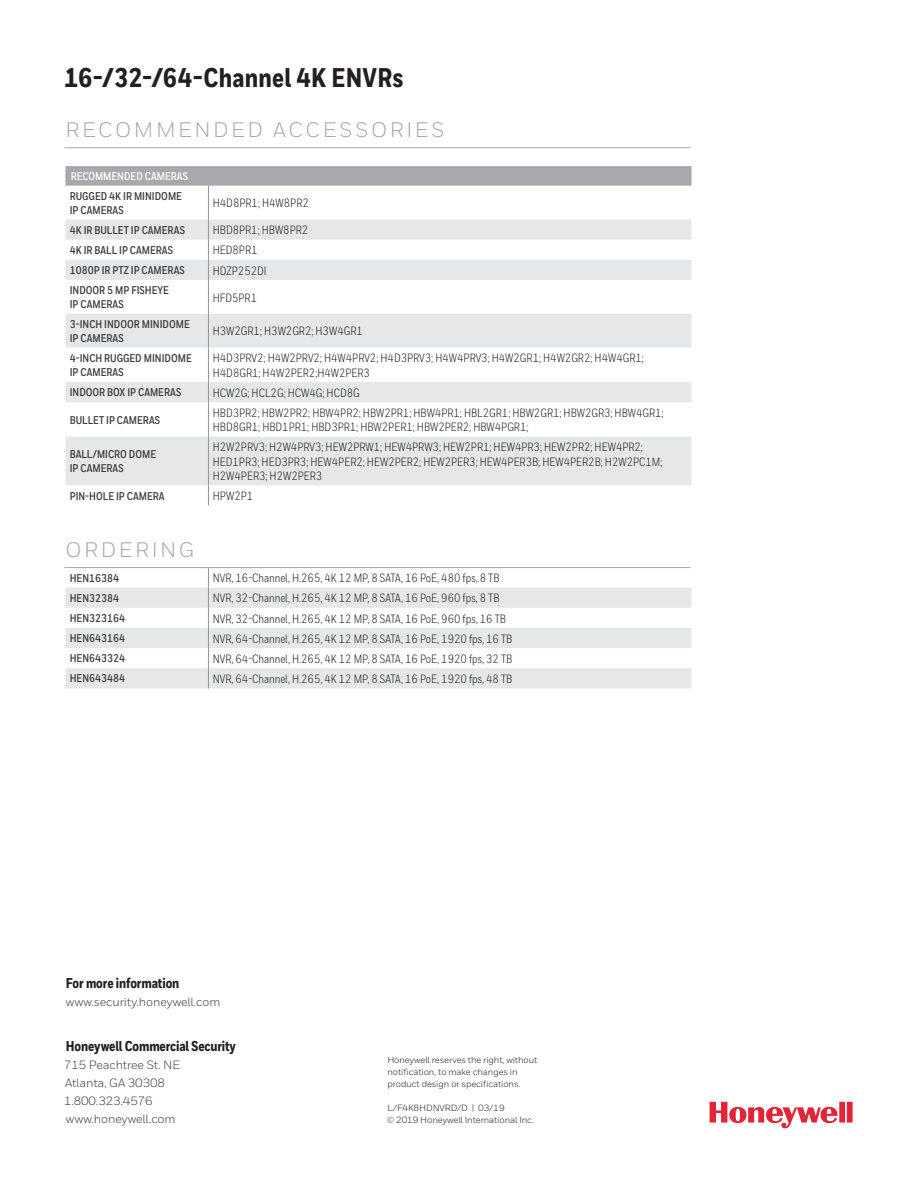
<style>
.page{position:relative;width:918px;height:1188px;background:#fff}
.page>*{position:absolute;margin:0;border:0;box-sizing:border-box;transform-origin:0 0}
.Datasheet__Specifica{font:800 27px "Honeywell Cond";letter-spacing:.01em;color:#231f20}
.Datasheet__Sidebar_H{font:21px "Honeywell Sans";letter-spacing:.12em;color:#a8a9ad}
.Cover__Address_Block{font:800 14.25px "Honeywell Cond";letter-spacing:-.01em;color:#231f20}
.Table__Body{font:12px/14.2px "Honeywell Cond";color:#231f20}
.Cover__Address_Block-2{font:12px "Honeywell Sans";letter-spacing:-.01em;color:#3e3e3f}
.Table__Body__Bold__A{font:700 11.25px/14.2px "Honeywell Cond";color:#3e3e3f}
.Table__Header__All_C{font:700 11.25px "Honeywell Cond";color:#fff}
.Cover__Copyright{font:9px/12px "Honeywell Sans";letter-spacing:-.01em;color:#231f20}
</style>
<div class="page">
<svg style="left:710px;top:1102px;width:143px;height:27px"></svg>
<hr style="left:64px;top:567px;width:626px;height:1px;background:#a8a9ad">
<hr style="left:64px;top:147px;width:626px;height:1px;background:#a8a9ad">
<svg style="left:65px;top:588px;width:627px;height:100px;fill:#e6e7e9"></svg>
<svg style="left:208px;top:568px;width:1px;height:120px"></svg>
<div style="left:65px;top:166px;width:627px;height:20px;background:#a8a9ad"></div>
<svg style="left:65px;top:219px;width:627px;height:266px;fill:#e6e7e9"></svg>
<hr style="left:208px;top:186px;width:1px;height:33px;background:#939598">
<svg style="left:208px;top:219px;width:1px;height:61px"></svg>
<hr style="left:208px;top:280px;width:1px;height:34px;background:#939598">
<hr style="left:208px;top:314px;width:1px;height:34px;background:#939598">
<hr style="left:208px;top:348px;width:1px;height:34px;background:#939598">
<svg style="left:208px;top:382px;width:1px;height:20px"></svg>
<hr style="left:208px;top:402px;width:1px;height:35px;background:#939598">
<hr style="left:208px;top:437px;width:1px;height:48px;background:#939598">
<svg style="left:208px;top:485px;width:1px;height:20px"></svg>
<p class="Datasheet__Specifica" style="left:64px;top:61px;width:341px">16-/32-/64-Channel 4K ENVRs</p>
<p class="Datasheet__Sidebar_H" style="left:65px;top:118px;width:380px">RECOMMENDED ACCESSORIES</p>
<p class="Table__Header__All_C" style="left:71px;top:170px;width:119px">RECOMMENDED CAMERAS</p>
<p class="Table__Body__Bold__A" style="left:70px;top:189px;width:114px">RUGGED 4K IR MINIDOME<br>IP CAMERAS</p>
<p class="Table__Body" style="left:213px;top:196px;width:98px">H4D8PR1; H4W8PR2</p>
<p class="Table__Body__Bold__A" style="left:70px;top:223px;width:117px">4K IR BULLET IP CAMERAS</p>
<p class="Table__Body" style="left:213px;top:223px;width:97px">HBD8PR1; HBW8PR2</p>
<p class="Table__Body__Bold__A" style="left:70px;top:243px;width:105px">4K IR BALL IP CAMERAS</p>
<p class="Table__Body" style="left:213px;top:243px;width:46px">HED8PR1</p>
<p class="Table__Body__Bold__A" style="left:70px;top:264px;width:117px">1080P IR PTZ IP CAMERAS</p>
<p class="Table__Body" style="left:213px;top:263px;width:55px">HDZP252DI</p>
<p class="Table__Body__Bold__A" style="left:70px;top:283px;width:101px">INDOOR 5 MP FISHEYE<br>IP CAMERAS</p>
<p class="Table__Body" style="left:213px;top:290px;width:46px">HFD5PR1</p>
<p class="Table__Body__Bold__A" style="left:70px;top:317px;width:122px">3-INCH INDOOR MINIDOME<br>IP CAMERAS</p>
<p class="Table__Body" style="left:213px;top:324px;width:152px">H3W2GR1; H3W2GR2; H3W4GR1</p>
<p class="Table__Body__Bold__A" style="left:70px;top:351px;width:124px">4-INCH RUGGED MINIDOME<br>IP CAMERAS</p>
<p class="Table__Body" style="left:213px;top:351px;width:433px">H4D3PRV2; H4W2PRV2; H4W4PRV2; H4D3PRV3; H4W4PRV3; H4W2GR1; H4W2GR2; H4W4GR1;<br>H4D8GR1; H4W2PER2;H4W2PER3</p>
<p class="Table__Body__Bold__A" style="left:70px;top:386px;width:113px">INDOOR BOX IP CAMERAS</p>
<p class="Table__Body" style="left:213px;top:386px;width:149px">HCW2G; HCL2G; HCW4G; HCD8G</p>
<p class="Table__Body__Bold__A" style="left:70px;top:413px;width:92px">BULLET IP CAMERAS</p>
<p class="Table__Body" style="left:213px;top:406px;width:452px">HBD3PR2; HBW2PR2; HBW4PR2; HBW2PR1; HBW4PR1; HBL2GR1; HBW2GR1; HBW2GR3; HBW4GR1;<br>HBD8GR1; HBD1PR1; HBD3PR1; HBW2PER1; HBW2PER2; HBW4PGR1;</p>
<p class="Table__Body__Bold__A" style="left:70px;top:447px;width:88px">BALL/MICRO DOME<br>IP CAMERAS</p>
<p class="Table__Body" style="left:213px;top:440px;width:451px">H2W2PRV3; H2W4PRV3; HEW2PRW1; HEW4PRW3; HEW2PR1; HEW4PR3; HEW2PR2; HEW4PR2;<br>HED1PR3; HED3PR3; HEW4PER2; HEW2PER2; HEW2PER3; HEW4PER3B; HEW4PER2B; H2W2PC1M;<br>H2W4PER3; H2W2PER3</p>
<p class="Table__Body__Bold__A" style="left:70px;top:489px;width:96px">PIN-HOLE IP CAMERA</p>
<p class="Table__Body" style="left:213px;top:489px;width:42px">HPW2P1</p>
<p class="Datasheet__Sidebar_H" style="left:65px;top:537px;width:130px">ORDERING</p>
<p class="Table__Body__Bold__A" style="left:70px;top:571px;width:51px">HEN16384</p>
<p class="Table__Body" style="left:213px;top:571px;width:288px">NVR, 16-Channel, H.265, 4K 12 MP, 8 SATA, 16 PoE, 480 fps, 8 TB</p>
<p class="Table__Body__Bold__A" style="left:70px;top:591px;width:51px">HEN32384</p>
<p class="Table__Body" style="left:213px;top:591px;width:288px">NVR, 32-Channel, H.265, 4K 12 MP, 8 SATA, 16 PoE, 960 fps, 8 TB</p>
<p class="Table__Body__Bold__A" style="left:70px;top:611px;width:57px">HEN323164</p>
<p class="Table__Body" style="left:213px;top:611px;width:295px">NVR, 32-Channel, H.265, 4K 12 MP, 8 SATA, 16 PoE, 960 fps, 16 TB</p>
<p class="Table__Body__Bold__A" style="left:70px;top:631px;width:57px">HEN643164</p>
<p class="Table__Body" style="left:213px;top:631px;width:301px">NVR, 64-Channel, H.265, 4K 12 MP, 8 SATA, 16 PoE, 1920 fps, 16 TB</p>
<p class="Table__Body__Bold__A" style="left:70px;top:652px;width:57px">HEN643324</p>
<p class="Table__Body" style="left:213px;top:652px;width:301px">NVR, 64-Channel, H.265, 4K 12 MP, 8 SATA, 16 PoE, 1920 fps, 32 TB</p>
<p class="Table__Body__Bold__A" style="left:70px;top:672px;width:57px">HEN643484</p>
<p class="Table__Body" style="left:213px;top:672px;width:301px">NVR, 64-Channel, H.265, 4K 12 MP, 8 SATA, 16 PoE, 1920 fps, 48 TB</p>
<p class="Cover__Address_Block" style="left:66px;top:974px;width:115px">For more information</p>
<p class="Cover__Address_Block-2" style="left:66px;top:994px;width:156px">www.security.honeywell.com</p>
<p class="Cover__Address_Block" style="left:66px;top:1037px;width:172px">Honeywell Commercial Security</p>
<p class="Cover__Address_Block-2" style="left:64px;top:1057px;width:118px">715 Peachtree St. NE</p>
<p class="Cover__Address_Block-2" style="left:65px;top:1075px;width:101px">Atlanta, GA 30308</p>
<p class="Cover__Address_Block-2" style="left:64px;top:1093px;width:90px">1.800.323.4576</p>
<p class="Cover__Address_Block-2" style="left:66px;top:1111px;width:111px">www.honeywell.com</p>
<p class="Cover__Copyright" style="left:387px;top:1053px;width:151px">Honeywell reserves the right, without notification, to make changes in product design or specifications.</p>
<p class="Cover__Copyright" style="left:387px;top:1101px;width:119px">L/F4K8HDNVRD/D | 03/19</p>
<p class="Cover__Copyright" style="left:387px;top:1113px;width:149px">© 2019 Honeywell International Inc.</p>
</div>
